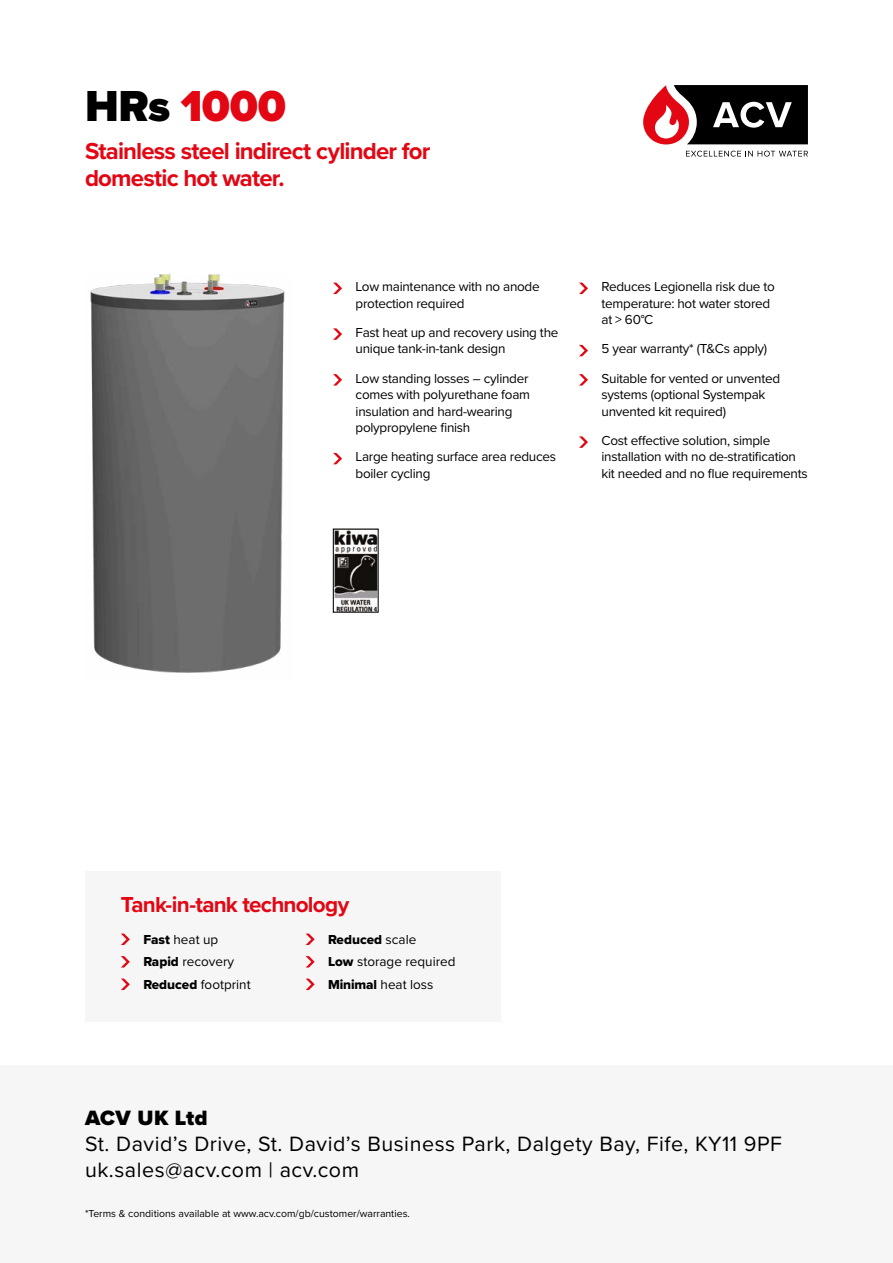
<style>
.page{position:relative;width:893px;height:1263px;background:#fff}
.page>*{position:absolute;margin:0;border:0;box-sizing:border-box;transform-origin:0 0}
.t1{font:900 45px "Proxima Nova";letter-spacing:-.01em;color:#e30613}
.t2{font:700 24px/27px "Proxima Nova";letter-spacing:-.035em;color:#e30613}
.t3{font:700 22.5px "Proxima Nova";letter-spacing:-.035em;color:#e30613}
.t4{font:21.45px/25.8px "Proxima Nova";letter-spacing:.025em;color:#000}
.t5{font:900 21.45px "Proxima Nova";letter-spacing:.02em;color:#000}
.t6{font:13.5px/16.5px "Proxima Nova";letter-spacing:-.02em;color:#000}
.t7{font:13.5px/22.5px "Proxima Nova";color:#000}
.t8{font:13.5px "Proxima Nova Extrabld";color:#000}
.t9{font:10.5px "Proxima Nova";color:#000}
.s1{color:#000}
.s2{font-family:"Proxima Nova Extrabld"}
.s3{font-family:"Proxima Nova"}
</style>
<div class="page">
<svg style="left:643px;top:85px;width:165px;height:72px"></svg>
<svg style="left:333px;top:283px;width:9px;height:11px"></svg>
<svg style="left:333px;top:328px;width:9px;height:12px"></svg>
<svg style="left:333px;top:374px;width:9px;height:12px"></svg>
<svg style="left:333px;top:453px;width:9px;height:11px"></svg>
<svg style="left:579px;top:283px;width:9px;height:11px"></svg>
<svg style="left:579px;top:345px;width:9px;height:11px"></svg>
<svg style="left:579px;top:374px;width:9px;height:12px"></svg>
<svg style="left:579px;top:436px;width:9px;height:12px"></svg>
<img style="left:90px;top:274px;width:195px;height:399px">
<div style="left:0;top:1065px;width:893px;height:198px;background:#f7f6f7"></div>
<div style="left:85px;top:871px;width:416px;height:151px;background:#f7f6f7"></div>
<svg style="left:121px;top:933px;width:9px;height:12px"></svg>
<svg style="left:121px;top:956px;width:9px;height:11px"></svg>
<svg style="left:121px;top:978px;width:9px;height:12px"></svg>
<svg style="left:306px;top:933px;width:9px;height:12px"></svg>
<svg style="left:306px;top:956px;width:9px;height:11px"></svg>
<svg style="left:306px;top:978px;width:9px;height:12px"></svg>
<img style="left:335px;top:531px;width:41px;height:79px">
<div style="left:333px;top:529px;width:45px;height:83px;border:1px solid #000"></div>
<h1 class="t1" style="left:85px;top:72px;width:203px"><span class="s1">HRs</span> 1000</h1>
<h2 class="t2" style="left:85px;top:137px;width:347px">Stainless steel indirect cylinder for domestic hot water.</h2>
<p class="t6" style="left:356px;top:278px;width:186px">Low maintenance with no anode protection required</p>
<p class="t6" style="left:356px;top:323px;width:204px">Fast heat up and recovery using the unique tank-in-tank design</p>
<p class="t6" style="left:356px;top:369px;width:176px">Low standing losses – cylinder comes with polyurethane foam insulation and hard-wearing polypropylene finish</p>
<p class="t6" style="left:356px;top:448px;width:202px">Large heating surface area reduces boiler cycling</p>
<p class="t6" style="left:601px;top:278px;width:175px">Reduces Legionella risk due to temperature: hot water stored at &gt; 60°C</p>
<p class="t6" style="left:601px;top:334px;width:180px;line-height:29.2px">5 year warranty* (T&amp;Cs apply)<br>Suitable for vented or unvented</p>
<p class="t6" style="left:601px;top:386px;width:166px">systems (optional Systempak unvented kit required)</p>
<p class="t6" style="left:601px;top:431px;width:208px">Cost effective solution, simple installation with no de-stratification kit needed and no flue requirements</p>
<h3 class="t3" style="left:121px;top:887px;width:230px">Tank-in-tank technology</h3>
<p class="t7" style="left:143px;top:927px;width:109px"><span class="s2">Fast</span> heat up<br><span class="s2">Rapid</span> recovery<br><span class="s2">Reduced</span> footprint</p>
<p class="t8" style="left:328px;top:929px;width:90px">Reduced <span class="s3">scale</span></p>
<p class="t7" style="left:328px;top:950px;width:129px"><span class="s2">Low</span> storage required<br><span class="s2">Minimal</span> heat loss</p>
<h3 class="t5" style="left:85px;top:1102px;width:124px">ACV UK Ltd</h3>
<h3 class="t4" style="left:85px;top:1130px;width:698px">St. David’s Drive, St. David’s Business Park, Dalgety Bay, Fife, KY11 9PF uk.sales@acv.com | acv.com</h3>
<p class="t9" style="left:85px;top:1206px;width:326px">*Terms &amp; conditions available at www.acv.com/gb/customer/warranties.</p>
</div>
